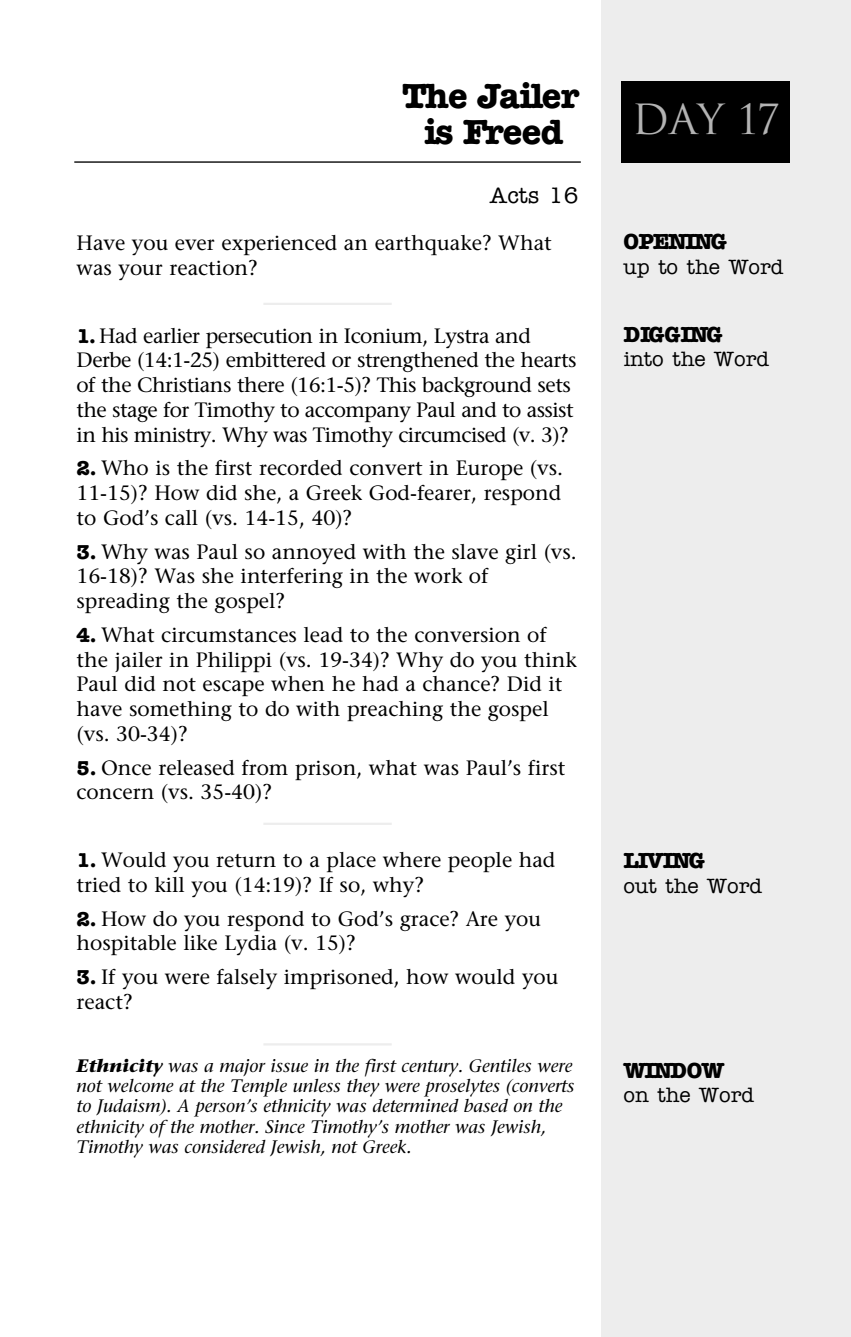
<style>
.page{position:relative;width:851px;height:1337px;background:#fff}
.page>*{position:absolute;margin:0;border:0;box-sizing:border-box;transform-origin:0 0}
.t1{font:40.5px "Trajan";color:#b3b3b3}
.t2{font:700 36px/36px "American Typewriter";letter-spacing:-.035em;color:#000;text-align:center}
.t3{font:700 22.5px "American Typewriter";letter-spacing:-.09em;color:#000}
.t4{font:700 22.5px "American Typewriter";letter-spacing:-.055em;color:#000}
.t5{font:500 22.5px "American Typewriter";color:#000}
.t6{font:20.7px/24.8px "Stone Serif";color:#000}
.t7{font:20.7px/24.8px "Stone Serif";letter-spacing:-.025em;color:#000}
.t8{font:500 20.7px "American Typewriter";color:#000}
.t9{font:italic 18px/20.2px "Stone Serif";color:#000}
.s1{font-family:"American Typewriter";font-weight:700}
.s2{font-weight:700}
</style>
<div class="page">
<div style="left:601px;top:0;width:249px;height:1336px;background:#ededed"></div>
<div style="left:621px;top:81px;width:169px;height:81px;background:#000"></div>
<hr style="left:74px;top:161px;width:506px;height:2px;background:#000">
<hr style="left:263px;top:303px;width:129px;height:2px;background:#ededed">
<hr style="left:263px;top:822px;width:129px;height:3px;background:#ededed">
<hr style="left:263px;top:1043px;width:129px;height:2px;background:#ededed">
<h2 class="t2" style="left:402px;top:81px;width:179px">The Jailer is Freed</h2>
<p class="t5" style="left:490px;top:187px;width:90px">Acts 16</p>
<p class="t6" style="left:76px;top:233px;width:477px">Have you ever experienced an earthquake? What was your reaction?</p>
<p class="t7" style="left:76px;top:325px;width:501px"><span class="s1">1.</span> Had earlier persecution in Iconium, Lystra and Derbe (14:1-25) embittered or strengthened the hearts of the Christians there (16:1-5)? This background sets the stage for Timothy to accompany Paul and to assist in his ministry. Why was Timothy circumcised (v. 3)?</p>
<p class="t6" style="left:76px;top:458px;width:488px;text-align:justify"><span class="s1">2.</span> Who is the first recorded convert in Europe (vs.<br>11-15)? How did she, a Greek God-fearer, respond to God’s call (vs. 14-15, 40)?</p>
<p class="t6" style="left:76px;top:541px;width:502px"><span class="s1">3.</span> Why was Paul so annoyed with the slave girl (vs.<br>16-18)? Was she interfering in the work of spreading the gospel?</p>
<p class="t6" style="left:76px;top:624px;width:502px"><span class="s1">4.</span> What circumstances lead to the conversion of the jailer in Philippi (vs. 19-34)? Why do you think Paul did not escape when he had a chance? Did it have something to do with preaching the gospel (vs. 30-34)?</p>
<p class="t6" style="left:76px;top:757px;width:490px"><span class="s1">5.</span> Once released from prison, what was Paul’s first concern (vs. 35-40)?</p>
<p class="t6" style="left:76px;top:849px;width:480px"><span class="s1">1.</span> Would you return to a place where people had tried to kill you (14:19)? If so, why?</p>
<p class="t6" style="left:76px;top:908px;width:466px"><span class="s1">2.</span> How do you respond to God’s grace? Are you hospitable like Lydia (v. 15)?</p>
<p class="t6" style="left:76px;top:966px;width:483px"><span class="s1">3.</span> If you were falsely imprisoned, how would you react?</p>
<p class="t9" style="left:76px;top:1057px;width:499px"><span class="s2">Ethnicity</span> was a major issue in the first century. Gentiles were not welcome at the Temple unless they were proselytes (converts to Judaism). A person’s ethnicity was determined based on the ethnicity of the mother. Since Timothy’s mother was Jewish, Timothy was considered Jewish, not Greek.</p>
<h1 class="t1" style="left:632px;top:96px;width:149px">Day 17</h1>
<p class="t3" style="left:623px;top:234px;width:105px">OPENING</p>
<p class="t8" style="left:623px;top:260px;width:161px">up to the Word</p>
<p class="t4" style="left:623px;top:326px;width:100px">DIGGING</p>
<p class="t8" style="left:623px;top:352px;width:147px">into the Word</p>
<p class="t3" style="left:623px;top:852px;width:83px">LIVING</p>
<p class="t8" style="left:623px;top:878px;width:140px">out the Word</p>
<p class="t3" style="left:623px;top:1062px;width:102px">WINDOW</p>
<p class="t8" style="left:623px;top:1088px;width:132px">on the Word</p>
</div>
